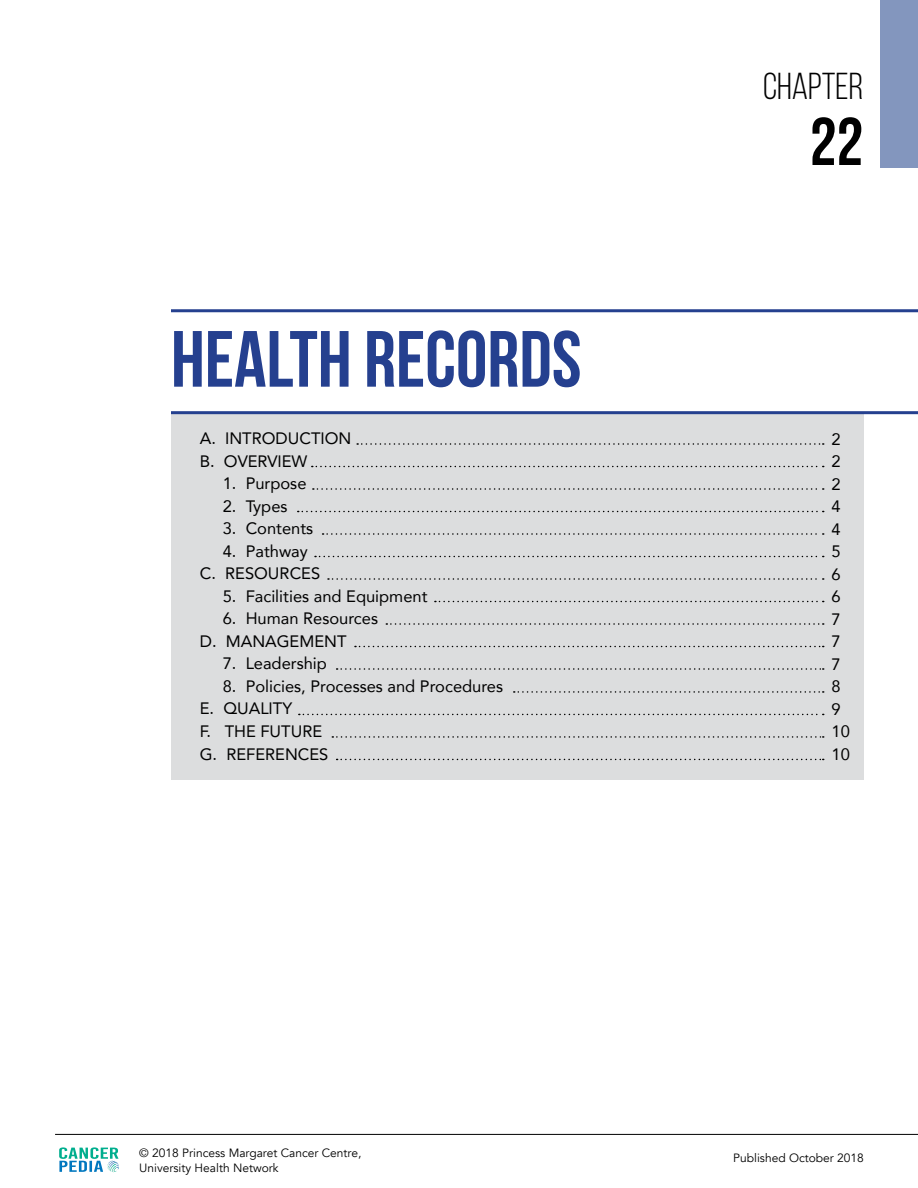
<style>
.page{position:relative;width:918px;height:1188px;background:#fff}
.page>*{position:absolute;margin:0;border:0;box-sizing:border-box;transform-origin:0 0}
.t1{font:700 79.5px "Bebas Neue";color:#25408f}
.t2{font:700 67.5px "Bebas Neue";color:#000}
.t3{font:37.5px "Bebas Neue";color:#000}
.t4{font:16.5px/22.5px "Avenir";color:#000}
.t5{font:12px/14.4px "Avenir";color:#000}
</style>
<div class="page">
<hr style="left:55px;top:1134px;width:863px;height:1px;background:#000">
<svg style="left:59px;top:1147px;width:60px;height:25px"></svg>
<div style="left:172px;top:413px;width:692px;height:367px;background:#dcddde"></div>
<hr style="left:171px;top:411px;width:747px;height:3px;background:#25408f">
<hr style="left:171px;top:309px;width:747px;height:3px;background:#25408f">
<svg style="left:357px;top:443px;width:467px;height:2px"></svg>
<svg style="left:386px;top:623px;width:438px;height:2px"></svg>
<svg style="left:299px;top:714px;width:525px;height:1px"></svg>
<svg style="left:323px;top:533px;width:501px;height:2px"></svg>
<svg style="left:313px;top:488px;width:511px;height:2px"></svg>
<svg style="left:337px;top:668px;width:487px;height:2px"></svg>
<svg style="left:337px;top:759px;width:487px;height:1px"></svg>
<svg style="left:328px;top:578px;width:496px;height:2px"></svg>
<svg style="left:312px;top:466px;width:512px;height:1px"></svg>
<svg style="left:355px;top:646px;width:469px;height:1px"></svg>
<svg style="left:332px;top:736px;width:492px;height:2px"></svg>
<svg style="left:315px;top:556px;width:509px;height:1px"></svg>
<svg style="left:298px;top:511px;width:526px;height:1px"></svg>
<svg style="left:435px;top:601px;width:389px;height:1px"></svg>
<svg style="left:514px;top:691px;width:310px;height:2px"></svg>
<div style="left:881px;top:0;width:37px;height:167px;background:#8396be"></div>
<h1 class="t1" style="left:171px;top:316px;width:412px">HEALTH RECORDS</h1>
<p class="t4" style="left:200px;top:427px;width:153px">A. INTRODUCTION<br>B. OVERVIEW</p>
<p class="t4" style="left:223px;top:472px;width:85px">1. Purpose</p>
<p class="t4" style="left:223px;top:494px;width:66px">2. Types</p>
<p class="t4" style="left:223px;top:517px;width:92px">3. Contents</p>
<p class="t4" style="left:200px;top:539px;width:122px;text-indent:23px">4. Pathway<br>C. RESOURCES</p>
<p class="t4" style="left:223px;top:584px;width:206px">5. Facilities and Equipment</p>
<p class="t4" style="left:200px;top:607px;width:180px;text-indent:23px">6. Human Resources<br>D. MANAGEMENT</p>
<p class="t4" style="left:223px;top:652px;width:106px">7. Leadership</p>
<p class="t4" style="left:200px;top:675px;width:305px;text-indent:23px">8. Policies, Processes and Procedures<br>E. QUALITY<br>F. THE FUTURE<br>G. REFERENCES</p>
<h3 class="t3" style="left:763px;top:66px;width:102px">CHAPTER</h3>
<h2 class="t2" style="left:810px;top:105px;width:55px">22</h2>
<p class="t4" style="left:832px;top:427px;width:20px">2<br>2<br>2<br>4<br>4<br>5<br>6<br>6<br>7<br>7<br>7<br>8<br>9<br>10<br>10</p>
<p class="t5" style="left:139px;top:1146px;width:224px">© 2018 Princess Margaret Cancer Centre,<br>University Health Network</p>
<p class="t5" style="left:733px;top:1151px;width:132px">Published October 2018</p>
</div>
